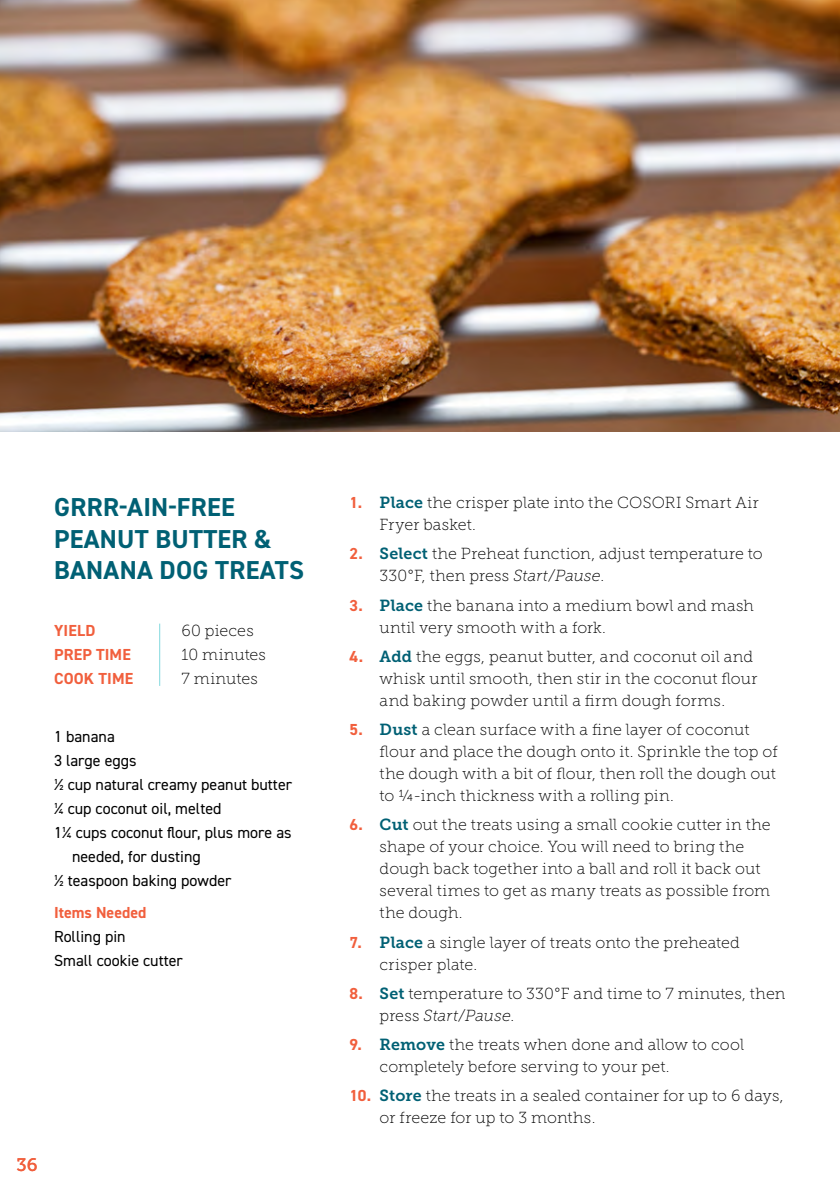
<style>
.page{position:relative;width:840px;height:1191px;background:#fff}
.page>*{position:absolute;margin:0;border:0;box-sizing:border-box;transform-origin:0 0}
.t1{font:700 26px/31.2px "DIN2014";letter-spacing:.01em;color:#006074}
.t2{font:18px "Museo Slab 500";color:#f15f3d}
.t3{font:16px/22px "Museo Slab 100";letter-spacing:.01em;color:#000}
.t4{font:16px/24px "DIN2014";color:#000}
.t5{font:700 16px/24px "DIN2014";letter-spacing:.01em;color:#f15f3d}
.s1{font-family:"DIN2014";font-weight:700;color:#f15f3d}
.s2{font-family:"Museo Slab 700";color:#006074}
.s3{font-style:italic}
</style>
<div class="page">
<img style="left:0;top:0;width:839px;height:431px">
<hr style="left:159px;top:623px;width:1px;height:63px;background:#82d9de">
<h1 class="t1" style="left:54px;top:491px;width:251px">GRRR-AIN-FREE<br>PEANUT BUTTER &amp;<br>BANANA DOG TREATS</h1>
<p class="t5" style="left:54px;top:618px;width:81px">YIELD<br>PREP TIME<br>COOK TIME</p>
<p class="t3" style="left:181px;top:618px;width:86px;line-height:24px">60 pieces<br>10 minutes<br>7 minutes</p>
<p class="t4" style="left:54px;top:724px;width:62px">1 banana</p>
<p class="t4" style="left:54px;top:748px;width:84px">3 large eggs</p>
<p class="t4" style="left:54px;top:772px;width:239px">½ cup natural creamy peanut butter</p>
<p class="t4" style="left:54px;top:796px;width:169px">¼ cup coconut oil, melted</p>
<p class="t4" style="left:54px;top:820px;width:239px">1¼ cups coconut flour, plus more as</p>
<p class="t4" style="left:72px;top:844px;width:130px">needed, for dusting</p>
<p class="t4" style="left:54px;top:868px;width:179px">½ teaspoon baking powder</p>
<p class="t5" style="left:54px;top:900px;width:94px">Items Needed</p>
<p class="t4" style="left:54px;top:924px;width:130px">Rolling pin<br>Small cookie cutter</p>
<p class="t2" style="left:16px;top:1154px;width:23px">36</p>
<p class="t3" style="left:379px;top:492px;width:380px;text-indent:-30px"><span class="s1">1.</span> <span class="s2">Place</span> the crisper plate into the COSORI Smart Air<br>Fryer basket.</p>
<p class="t3" style="left:379px;top:543px;width:384px;text-indent:-30px"><span class="s1">2.</span> <span class="s2">Select</span> the Preheat function, adjust temperature to<br>330°F, then press <span class="s3">Start/Pause</span>.</p>
<p class="t3" style="left:379px;top:594px;width:375px;text-indent:-30px"><span class="s1">3.</span> <span class="s2">Place</span> the banana into a medium bowl and mash until very smooth with a fork.</p>
<p class="t3" style="left:379px;top:645px;width:379px;text-indent:-30px"><span class="s1">4.</span> <span class="s2">Add</span> the eggs, peanut butter, and coconut oil and whisk until smooth, then stir in the coconut flour and baking powder until a firm dough forms.</p>
<p class="t3" style="left:379px;top:718px;width:399px;text-indent:-30px"><span class="s1">5.</span> <span class="s2">Dust</span> a clean surface with a fine layer of coconut flour and place the dough onto it. Sprinkle the top of the dough with a bit of flour, then roll the dough out to ¼-inch thickness with a rolling pin.</p>
<p class="t3" style="left:379px;top:814px;width:392px;text-indent:-30px"><span class="s1">6.</span> <span class="s2">Cut</span> out the treats using a small cookie cutter in the shape of your choice. You will need to bring the dough back together into a ball and roll it back out several times to get as many treats as possible from the dough.</p>
<p class="t3" style="left:379px;top:931px;width:361px;text-indent:-30px"><span class="s1">7.</span> <span class="s2">Place</span> a single layer of treats onto the preheated crisper plate.</p>
<p class="t3" style="left:379px;top:982px;width:407px;text-indent:-30px"><span class="s1">8.</span> <span class="s2">Set</span> temperature to 330°F and time to 7 minutes, then press <span class="s3">Start/Pause</span>.</p>
<p class="t3" style="left:379px;top:1033px;width:366px;text-indent:-30px"><span class="s1">9.</span> <span class="s2">Remove</span> the treats when done and allow to cool completely before serving to your pet.</p>
<p class="t3" style="left:379px;top:1084px;width:405px;text-indent:-30px"><span class="s1">10.</span> <span class="s2">Store</span> the treats in a sealed container for up to 6 days, or freeze for up to 3 months.</p>
</div>
